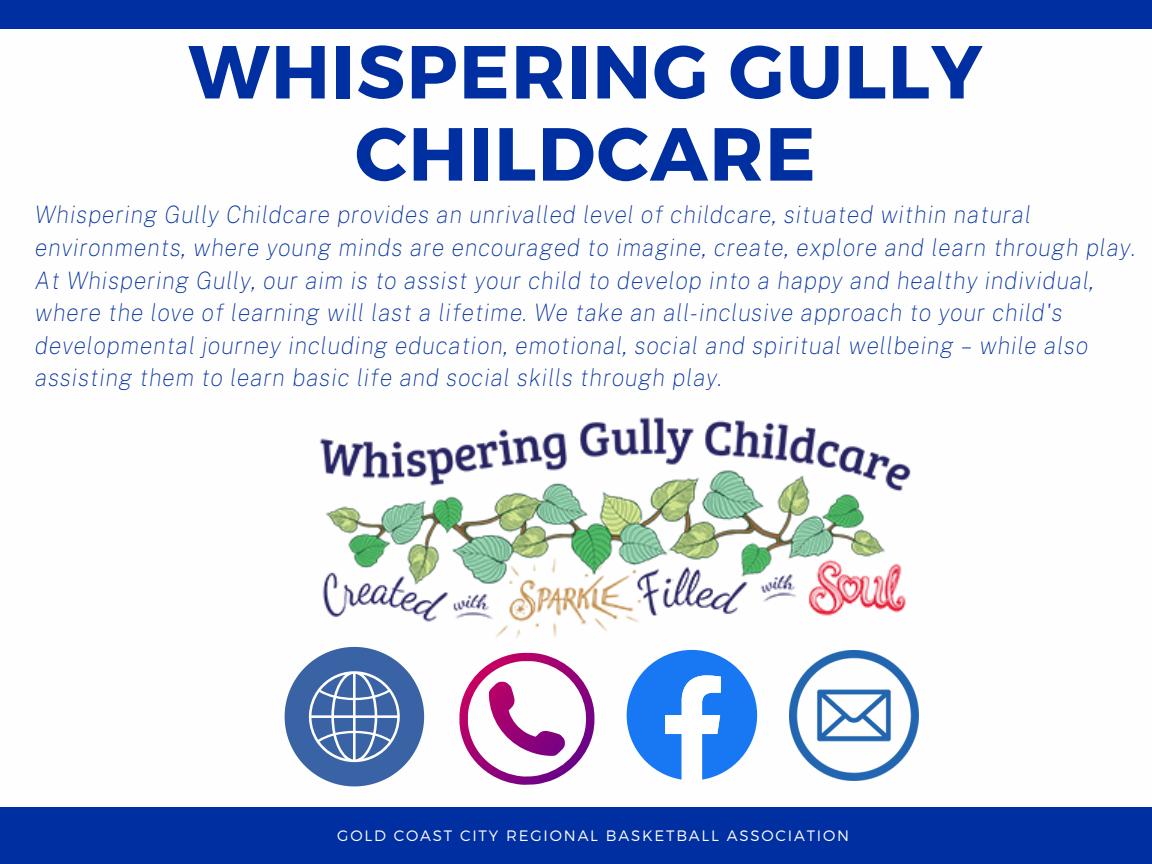
<style>
.page{position:relative;width:1152px;height:864px;background:#fff}
.page>*{position:absolute;margin:0;border:0;box-sizing:border-box;transform-origin:0 0}
.t1{font:700 75px/82.2px "Montserrat";letter-spacing:.02em;color:#002fa1;text-align:center}
.t2{font:italic 100 24px/32.7px "Public Sans";letter-spacing:.02em;color:#002fa1}
.t3{font:300 15.15px "Montserrat";letter-spacing:.12em;color:#fefefe}
</style>
<div class="page">
<div style="left:0;top:807px;width:1152px;height:56px;background:#002fa1"></div>
<div style="left:0;top:0;width:1152px;height:28px;background:#002fa1"></div>
<svg style="left:285px;top:647px;width:139px;height:139px"></svg>
<img style="left:789px;top:651px;width:129px;height:129px">
<svg style="left:459px;top:653px;width:135px;height:132px"></svg>
<svg style="left:627px;top:650px;width:130px;height:130px"></svg>
<img style="left:319px;top:417px;width:592px;height:230px">
<h1 class="t1" style="left:188px;top:27px;width:795px">WHISPERING GULLY<br>CHILDCARE</h1>
<p class="t2" style="left:35px;top:198px;width:1102px">Whispering Gully Childcare provides an unrivalled level of childcare, situated within natural environments, where young minds are encouraged to imagine, create, explore and learn through play.<br>At Whispering Gully, our aim is to assist your child to develop into a happy and healthy individual, where the love of learning will last a lifetime. We take an all-inclusive approach to your child's developmental journey including education, emotional, social and spiritual wellbeing – while also assisting them to learn basic life and social skills through play.</p>
<p class="t3" style="left:337px;top:826px;width:513px">GOLD COAST CITY REGIONAL BASKETBALL ASSOCIATION</p>
</div>
